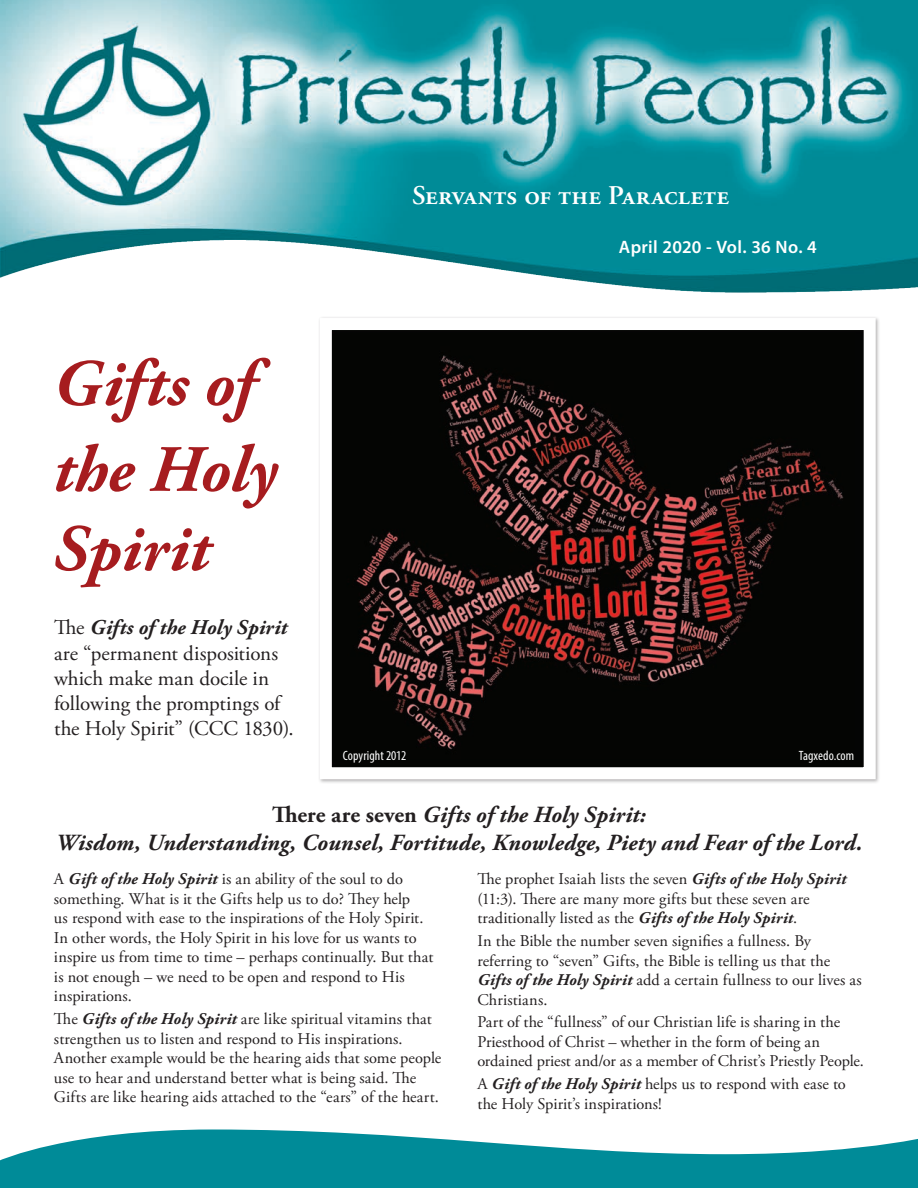
<style>
.page{position:relative;width:918px;height:1188px;background:#fff}
.page>*{position:absolute;margin:0;border:0;box-sizing:border-box;transform-origin:0 0}
.NEW_text{font:italic 700 66px/79.2px "Adobe Garamond Pro";letter-spacing:-.005em;color:#a61c1f}
.masthead_blurb{font:27px "Adobe Garamond Semibold SC";letter-spacing:.005em;color:#fff}
.NEW_text-2{font:italic 700 23.1px "Adobe Garamond Pro";letter-spacing:.005em;color:#231f20}
.NEW_text-3{font:21px/25.2px "Adobe Garamond Pro";color:#231f20}
.date_block{font:600 18px "Myriad Pro";letter-spacing:.015em;color:#fff}
.NEW_text-4{font:16.35px/19.5px "Adobe Garamond Pro";letter-spacing:.005em;color:#231f20}
.photo_caption{font:condensed 13.5px "Myriad Pro";letter-spacing:.005em;color:#fff}
.s1{font-weight:700;font-style:italic}
.s2{font-style:normal}
</style>
<div class="page">
<div style="left:318px;top:316px;width:563px;height:468px;background:#231f20;opacity:.35"></div>
<img style="left:333px;top:331px;width:530px;height:435px">
<div style="left:320px;top:318px;width:556px;height:461px;border:12px solid #fff"></div>
<img style="left:0;top:0;width:918px;height:320px">
<svg style="left:0;top:1130px;width:918px;height:58px;fill:#008b98"></svg>
<p class="masthead_blurb" style="left:412px;top:181px;width:319px">Servants of the Paraclete</p>
<p class="NEW_text" style="left:52px;top:346px;width:203px">Gifts of</p>
<p class="NEW_text" style="left:52px;top:432px;width:226px">the Holy<br>Spirit</p>
<p class="NEW_text-3" style="left:54px;top:616px;width:241px">The <span class="s1">Gifts of the Holy Spirit </span>are “permanent dispositions which make man docile in following the promptings of the Holy Spirit” (CCC 1830).</p>
<p class="date_block" style="left:619px;top:236px;width:200px">April 2020 - Vol. 36 No. 4</p>
<p class="photo_caption" style="left:343px;top:748px;width:65px">Copyright 2012</p>
<p class="photo_caption" style="left:799px;top:748px;width:57px">Tagxedo.com</p>
<p class="NEW_text-2" style="left:272px;top:801px;width:375px"><span class="s2">There are seven</span> Gifts of the Holy Spirit:</p>
<p class="NEW_text-2" style="left:55px;top:829px;width:809px">Wisdom, Understanding, Counsel, Fortitude, Knowledge, Piety and Fear of the Lord.</p>
<p class="NEW_text-4" style="left:54px;top:870px;width:381px">A <span class="s1">Gift of the Holy Spirit</span> is an ability of the soul to do something. What is it the Gifts help us to do? They help<br>us respond with ease to the inspirations of the Holy Spirit.<br>In other words, the Holy Spirit in his love for us wants to inspire us from time to time – perhaps continually. But that is not enough – we need to be open and respond to His inspirations.</p>
<p class="NEW_text-4" style="left:54px;top:1010px;width:389px">The <span class="s1">Gifts of the Holy Spirit</span> are like spiritual vitamins that strengthen us to listen and respond to His inspirations.<br>Another example would be the hearing aids that some people use to hear and understand better what is being said. The Gifts are like hearing aids attached to the “ears” of the heart.</p>
<p class="NEW_text-4" style="left:477px;top:870px;width:371px">The prophet Isaiah lists the seven <span class="s1">Gifts of the Holy Spirit </span>(11:3). There are many more gifts but these seven are traditionally listed as the <span class="s1">Gifts of the Holy Spirit</span>.</p>
<p class="NEW_text-4" style="left:477px;top:932px;width:386px">In the Bible the number seven signifies a fullness. By referring to “seven” Gifts, the Bible is telling us that the <span class="s1">Gifts of the Holy Spirit</span> add a certain fullness to our lives as Christians.</p>
<p class="NEW_text-4" style="left:477px;top:1013px;width:388px">Part of the “fullness” of our Christian life is sharing in the<br>Priesthood of Christ – whether in the form of being an ordained priest and/or as a member of Christ’s Priestly People.</p>
<p class="NEW_text-4" style="left:477px;top:1075px;width:370px">A <span class="s1">Gift of the Holy Spirit</span> helps us to respond with ease to the Holy Spirit’s inspirations!</p>
</div>
